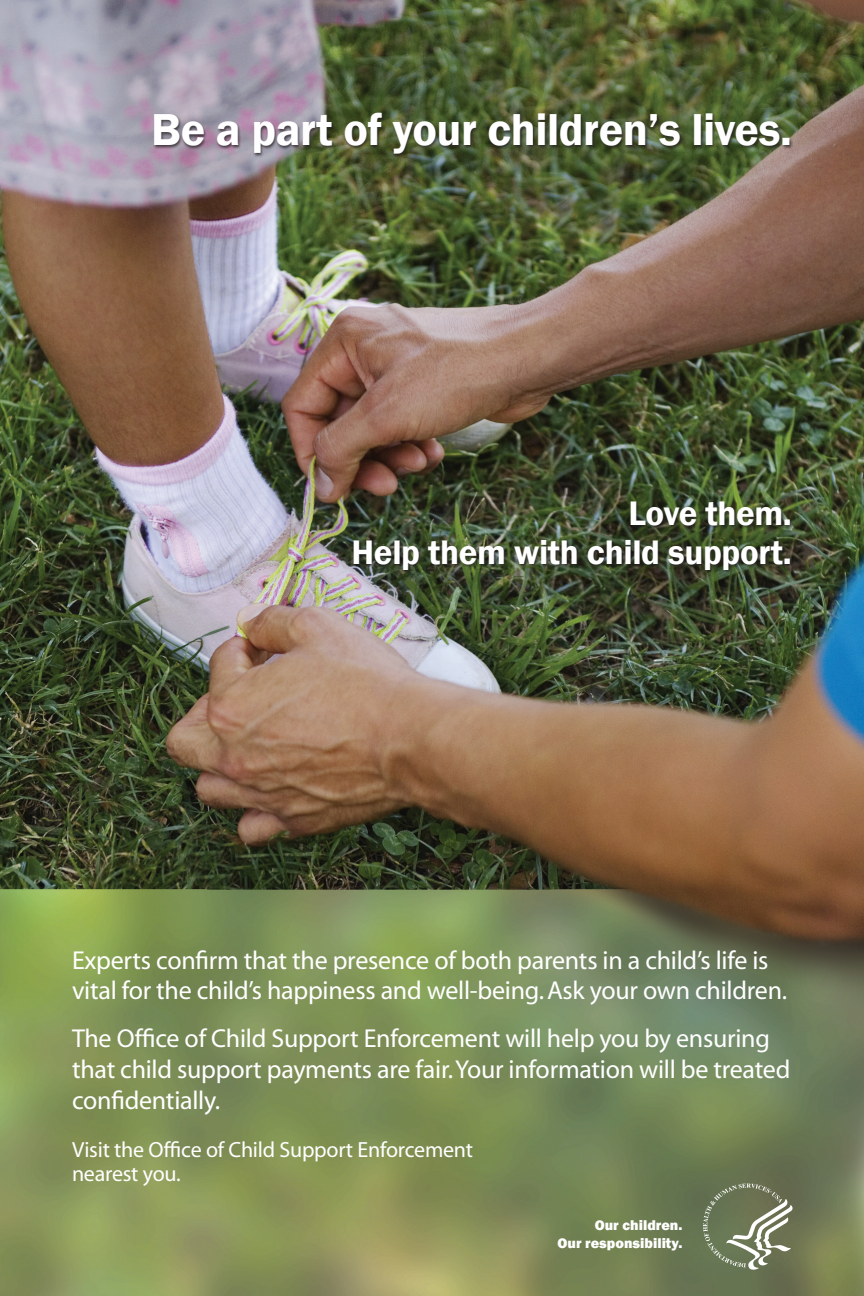
<style>
.page{position:relative;width:864px;height:1296px;background:#fff}
.page>*{position:absolute;margin:0;border:0;box-sizing:border-box;transform-origin:0 0}
.t1{font:600 46px "Franklin Gothic";letter-spacing:-.01em;color:#fff}
.t2{font:600 35px/38.5px "Franklin Gothic";letter-spacing:-.01em;color:#fff;text-align:right}
.t3{font:26px/31px "Myriad";letter-spacing:-.01em;color:#fff}
.t4{font:22px/24px "Myriad";letter-spacing:-.01em;color:#fff}
.t5{font:800 14.5px/17.4px "Franklin Gothic";color:#fff;text-align:right}
</style>
<div class="page">
<img style="left:0;top:0;width:864px;height:1296px">
<div style="left:153px;top:112px;width:711px;height:87px;background:#231f20;opacity:.75"></div>
<div style="left:352px;top:501px;width:512px;height:153px;background:#231f20;opacity:.75"></div>
<svg style="left:703px;top:1183px;width:90px;height:87px"></svg>
<h1 class="t1" style="left:151px;top:102px;width:642px">Be a part of your children’s lives.</h1>
<p class="t2" style="left:352px;top:495px;width:442px">Love them.<br>Help them with child support.</p>
<p class="t3" style="left:72px;top:945px;width:717px">Experts confirm that the presence of both parents in a child’s life is vital for the child’s happiness and well-being. Ask your own children.</p>
<p class="t3" style="left:72px;top:1024px;width:720px">The Office of Child Support Enforcement will help you by ensuring that child support payments are fair. Your information will be treated confidentially.</p>
<p class="t4" style="left:72px;top:1138px;width:403px">Visit the Office of Child Support Enforcement nearest you.</p>
<p class="t5" style="left:558px;top:1217px;width:126px">Our children.<br>Our responsibility.</p>
</div>
